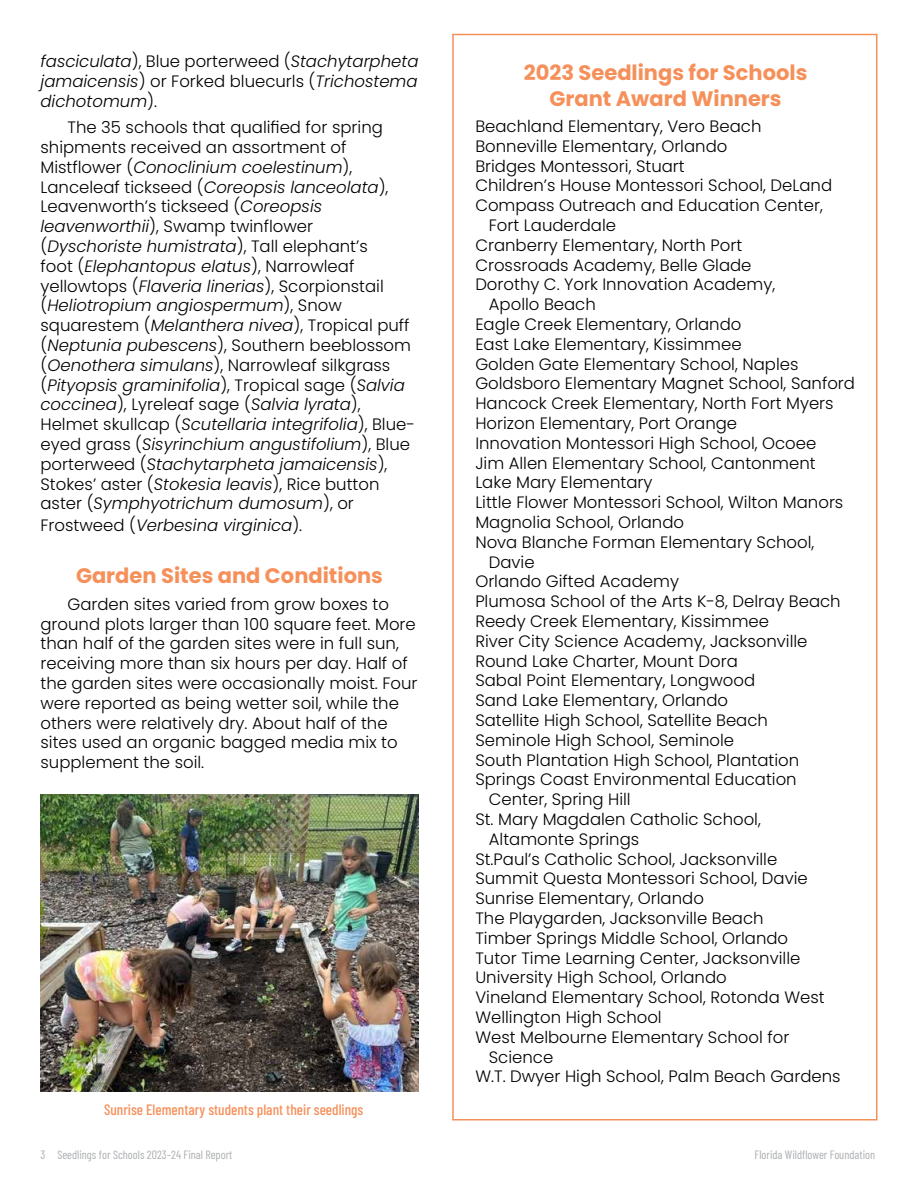
<style>
.page{position:relative;width:918px;height:1188px;background:#fff}
.page>*{position:absolute;margin:0;border:0;box-sizing:border-box;transform-origin:0 0}
.t1{font:700 21px/25.2px "Poppins";color:#f6905b;text-align:center}
.t2{font:300 16.5px/19.8px "Poppins";color:#000}
.t3{font:italic 300 16.5px/19.8px "Poppins";color:#000;text-align:justify}
.t4{font:500 15px "Barlow Condensed";color:#f6905b}
.t5{font:12px "Barlow Condensed";color:#acaeb1}
.s1{font-style:normal}
.s2{font-style:italic}
</style>
<div class="page">
<img style="left:40px;top:795px;width:379px;height:297px">
<p class="t3" style="left:40px;top:51px;width:380px">fasciculata<span class="s1">), Blue porterweed (</span>Stachytarpheta jamaicensis<span class="s1">) or Forked bluecurls (</span>Trichostema dichotomum<span class="s1">).</span></p>
<p class="t2" style="left:40px;top:118px;width:376px;text-indent:27px">The 35 schools that qualified for spring shipments received an assortment of Mistflower (<span class="s2">Conoclinium coelestinum</span>), Lanceleaf tickseed (<span class="s2">Coreopsis lanceolata</span>), Leavenworth’s tickseed (<span class="s2">Coreopsis leavenworthii</span>), Swamp twinflower (<span class="s2">Dyschoriste humistrata</span>), Tall elephant’s<br>foot (<span class="s2">Elephantopus elatus</span>), Narrowleaf yellowtops (<span class="s2">Flaveria linerias</span>), Scorpionstail (<span class="s2">Heliotropium angiospermum</span>), Snow squarestem (<span class="s2">Melanthera nivea</span>), Tropical puff (<span class="s2">Neptunia pubescens</span>), Southern beeblossom (<span class="s2">Oenothera simulans</span>), Narrowleaf silkgrass (<span class="s2">Pityopsis graminifolia</span>), Tropical sage (<span class="s2">Salvia coccinea</span>), Lyreleaf sage (<span class="s2">Salvia lyrata</span>), Helmet skullcap (<span class="s2">Scutellaria integrifolia</span>), Blue&shy;eyed grass (<span class="s2">Sisyrinchium angustifolium</span>), Blue porterweed (<span class="s2">Stachytarpheta jamaicensis</span>), Stokes’ aster (<span class="s2">Stokesia leavis</span>), Rice button aster (<span class="s2">Symphyotrichum dumosum</span>), or</p>
<p class="t3" style="left:40px;top:515px;width:263px"><span class="s1">Frostweed (</span>Verbesina virginica<span class="s1">).</span></p>
<p class="t1" style="left:76px;top:563px;width:308px">Garden Sites and Conditions</p>
<p class="t2" style="left:41px;top:594px;width:379px;text-indent:27px">Garden sites varied from grow boxes to ground plots larger than 100 square feet. More than half of the garden sites were in full sun, receiving more than six hours per day. Half of the garden sites were occasionally moist. Four were reported as being wetter soil, while the others were relatively dry. About half of the sites used an organic bagged media mix to supplement the soil.</p>
<p class="t4" style="left:104px;top:1099px;width:261px">Sunrise Elementary students plant their seedlings</p>
<p class="t1" style="left:524px;top:60px;width:285px">2023 Seedlings for Schools<br>Grant Award Winners</p>
<p class="t2" style="left:475px;top:116px;width:288px">Beachland Elementary, Vero Beach</p>
<p class="t2" style="left:475px;top:136px;width:254px">Bonneville Elementary, Orlando</p>
<p class="t2" style="left:475px;top:156px;width:211px">Bridges Montessori, Stuart</p>
<p class="t2" style="left:475px;top:176px;width:358px">Children’s House Montessori School, DeLand</p>
<p class="t2" style="left:475px;top:196px;width:349px">Compass Outreach and Education Center,</p>
<p class="t2" style="left:489px;top:215px;width:129px">Fort Lauderdale</p>
<p class="t2" style="left:475px;top:235px;width:268px">Cranberry Elementary, North Port</p>
<p class="t2" style="left:475px;top:255px;width:278px">Crossroads Academy, Belle Glade</p>
<p class="t2" style="left:475px;top:275px;width:301px">Dorothy C. York Innovation Academy,</p>
<p class="t2" style="left:489px;top:295px;width:108px">Apollo Beach</p>
<p class="t2" style="left:475px;top:314px;width:268px">Eagle Creek Elementary, Orlando</p>
<p class="t2" style="left:475px;top:334px;width:268px">East Lake Elementary, Kissimmee</p>
<p class="t2" style="left:475px;top:354px;width:325px">Golden Gate Elementary School, Naples</p>
<p class="t2" style="left:475px;top:374px;width:381px">Goldsboro Elementary Magnet School, Sanford</p>
<p class="t2" style="left:475px;top:394px;width:360px">Hancock Creek Elementary, North Fort Myers</p>
<p class="t2" style="left:475px;top:413px;width:263px">Horizon Elementary, Port Orange</p>
<p class="t2" style="left:475px;top:433px;width:343px">Innovation Montessori High School, Ocoee</p>
<p class="t2" style="left:475px;top:453px;width:342px">Jim Allen Elementary School, Cantonment</p>
<p class="t2" style="left:475px;top:473px;width:179px">Lake Mary Elementary</p>
<p class="t2" style="left:475px;top:493px;width:370px">Little Flower Montessori School, Wilton Manors</p>
<p class="t2" style="left:475px;top:512px;width:210px">Magnolia School, Orlando</p>
<p class="t2" style="left:475px;top:532px;width:341px">Nova Blanche Forman Elementary School,</p>
<p class="t2" style="left:489px;top:552px;width:47px">Davie</p>
<p class="t2" style="left:475px;top:572px;width:205px">Orlando Gifted Academy</p>
<p class="t2" style="left:475px;top:592px;width:367px">Plumosa School of the Arts K-8, Delray Beach</p>
<p class="t2" style="left:475px;top:611px;width:295px">Reedy Creek Elementary, Kissimmee</p>
<p class="t2" style="left:475px;top:631px;width:334px">River City Science Academy, Jacksonville</p>
<p class="t2" style="left:475px;top:651px;width:264px">Round Lake Charter, Mount Dora</p>
<p class="t2" style="left:475px;top:671px;width:281px">Sabal Point Elementary, Longwood</p>
<p class="t2" style="left:475px;top:691px;width:254px">Sand Lake Elementary, Orlando</p>
<p class="t2" style="left:475px;top:710px;width:294px">Satellite High School, Satellite Beach</p>
<p class="t2" style="left:475px;top:730px;width:260px">Seminole High School, Seminole</p>
<p class="t2" style="left:475px;top:750px;width:325px">South Plantation High School, Plantation</p>
<p class="t2" style="left:475px;top:770px;width:323px">Springs Coast Environmental Education</p>
<p class="t2" style="left:489px;top:790px;width:143px">Center, Spring Hill</p>
<p class="t2" style="left:475px;top:809px;width:287px">St. Mary Magdalen Catholic School,</p>
<p class="t2" style="left:489px;top:829px;width:152px">Altamonte Springs</p>
<p class="t2" style="left:475px;top:849px;width:303px">St.Paul’s Catholic School, Jacksonville</p>
<p class="t2" style="left:475px;top:869px;width:334px">Summit Questa Montessori School, Davie</p>
<p class="t2" style="left:475px;top:889px;width:230px">Sunrise Elementary, Orlando</p>
<p class="t2" style="left:475px;top:908px;width:290px">The Playgarden, Jacksonville Beach</p>
<p class="t2" style="left:475px;top:928px;width:314px">Timber Springs Middle School, Orlando</p>
<p class="t2" style="left:475px;top:948px;width:327px">Tutor Time Learning Center, Jacksonville</p>
<p class="t2" style="left:475px;top:968px;width:253px">University High School, Orlando</p>
<p class="t2" style="left:475px;top:988px;width:351px">Vineland Elementary School, Rotonda West</p>
<p class="t2" style="left:475px;top:1007px;width:188px">Wellington High School</p>
<p class="t2" style="left:475px;top:1027px;width:315px">West Melbourne Elementary School for</p>
<p class="t2" style="left:489px;top:1047px;width:66px">Science</p>
<p class="t2" style="left:475px;top:1067px;width:367px">W.T. Dwyer High School, Palm Beach Gardens</p>
<p class="t5" style="left:40px;top:1146px;width:193px">3 Seedlings for Schools 2023–24 Final Report</p>
<p class="t5" style="left:754px;top:1146px;width:122px">Florida Wildflower Foundation</p>
</div>
